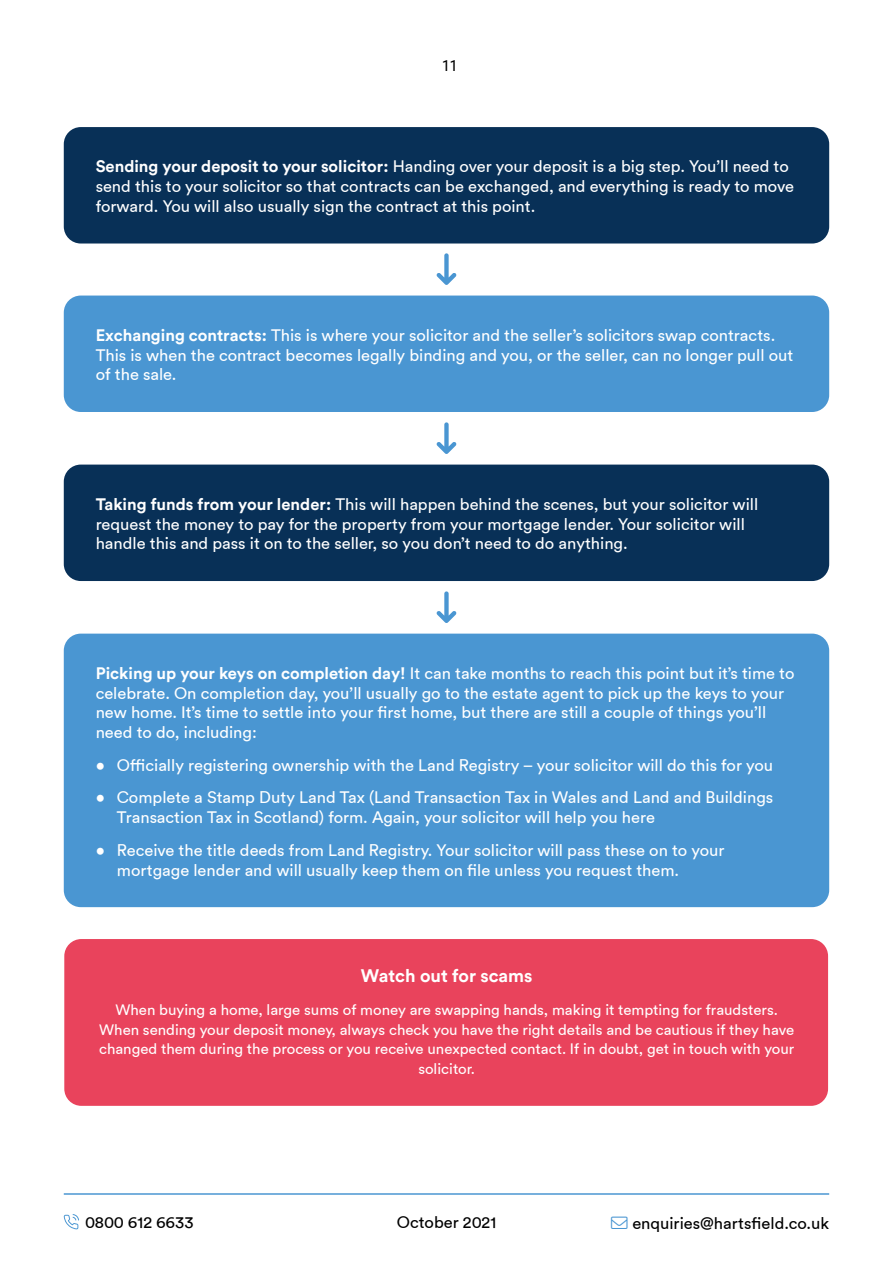
<style>
.page{position:relative;width:893px;height:1263px;background:#fff}
.page>*{position:absolute;margin:0;border:0;box-sizing:border-box;transform-origin:0 0}
.t1{font:700 18px "Circular Std";color:#fff}
.t2{font:16.5px/19.8px "Circular Std";color:#fff}
.t3{font:16.5px "Circular Std";color:#000}
.t4{font:15px/19.8px "Circular Std";color:#fff;text-align:center}
.t5{font:15px "Azo Sans";color:#000}
.s1{font-weight:700}
.s2{color:#4a96d2}
</style>
<div class="page">
<hr style="left:64px;top:1193px;width:765px;height:2px;background:#4a96d2">
<div style="left:64px;top:127px;width:765px;height:116px;background:#083057;border-radius:17px"></div>
<svg style="left:437px;top:253px;width:20px;height:32px"></svg>
<div style="left:64px;top:296px;width:765px;height:116px;background:#4a96d2;border-radius:17px"></div>
<svg style="left:437px;top:422px;width:20px;height:32px"></svg>
<div style="left:64px;top:465px;width:765px;height:116px;background:#083057;border-radius:17px"></div>
<svg style="left:437px;top:591px;width:20px;height:32px"></svg>
<div style="left:64px;top:634px;width:765px;height:273px;background:#4a96d2;border-radius:17px"></div>
<div style="left:64px;top:939px;width:764px;height:167px;background:#e9435c;border-radius:17px"></div>
<svg style="left:64px;top:1214px;width:15px;height:15px"></svg>
<p class="t5" style="left:442px;top:56px;width:17px">11</p>
<p class="t2" style="left:96px;top:157px;width:700px"><span class="s1">Sending your deposit to your solicitor:</span> Handing over your deposit is a big step. You’ll need to send this to your solicitor so that contracts can be exchanged, and everything is ready to move forward. You will also usually sign the contract at this point.</p>
<p class="t2" style="left:96px;top:325px;width:699px"><span class="s1">Exchanging contracts:</span> This is where your solicitor and the seller’s solicitors swap contracts.<br>This is when the contract becomes legally binding and you, or the seller, can no longer pull out of the sale.</p>
<p class="t2" style="left:96px;top:494px;width:664px"><span class="s1">Taking funds from your lender:</span> This will happen behind the scenes, but your solicitor will request the money to pay for the property from your mortgage lender. Your solicitor will handle this and pass it on to the seller, so you don’t need to do anything.</p>
<p class="t2" style="left:96px;top:663px;width:700px"><span class="s1">Picking up your keys on completion day!</span> It can take months to reach this point but it’s time to celebrate. On completion day, you’ll usually go to the estate agent to pick up the keys to your new home. It’s time to settle into your first home, but there are still a couple of things you’ll need to do, including:</p>
<p class="t2" style="left:96px;top:755px;width:679px">• Officially registering ownership with the Land Registry – your solicitor will do this for you</p>
<p class="t2" style="left:117px;top:788px;width:658px;text-indent:-21px">• Complete a Stamp Duty Land Tax (Land Transaction Tax in Wales and Land and Buildings<br>Transaction Tax in Scotland) form. Again, your solicitor will help you here</p>
<p class="t2" style="left:117px;top:840px;width:609px;text-indent:-21px">• Receive the title deeds from Land Registry. Your solicitor will pass these on to your mortgage lender and will usually keep them on file unless you request them.</p>
<p class="t1" style="left:361px;top:964px;width:173px">Watch out for scams</p>
<p class="t4" style="left:99px;top:1000px;width:697px">When buying a home, large sums of money are swapping hands, making it tempting for fraudsters.<br>When sending your deposit money, always check you have the right details and be cautious if they have changed them during the process or you receive unexpected contact. If in doubt, get in touch with your solicitor.</p>
<p class="t3" style="left:85px;top:1214px;width:110px">0800 612 6633</p>
<p class="t3" style="left:397px;top:1213px;width:101px">October 2021</p>
<p class="t3" style="left:611px;top:1215px;width:219px"><span class="s2">→</span> enquiries@hartsfield.co.uk</p>
</div>
